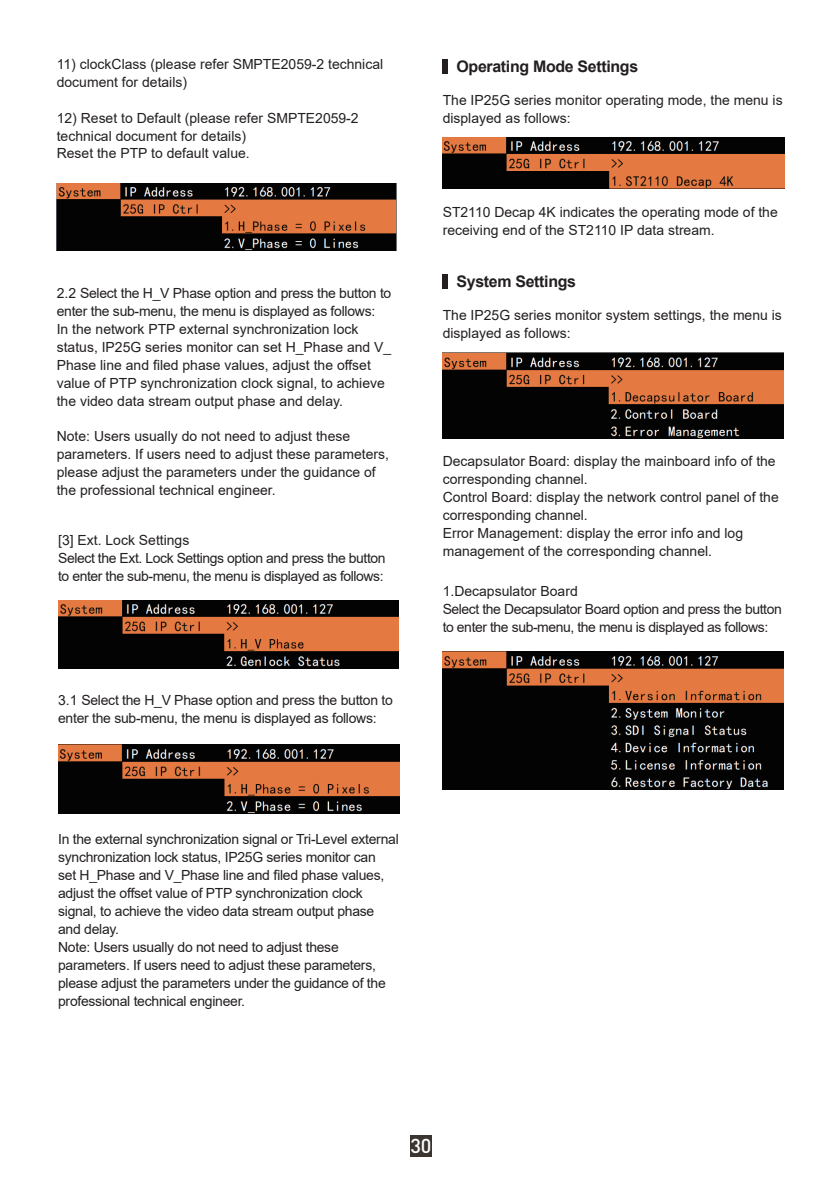
<style>
.page{position:relative;width:840px;height:1191px;background:#fff}
.page>*{position:absolute;margin:0;border:0;box-sizing:border-box;transform-origin:0 0}
.t1{font:500 20px "DIN Pro";color:#fff}
.t2{font:700 16px "Arial";letter-spacing:-.02em;color:#231f20}
.t3{font:14px/18px "Arial";color:#231f20}
.t4{font:14px/18px "Arial";letter-spacing:-.02em;color:#231f20}
.t5{font:14px/18px "Arial";letter-spacing:-.03em;color:#231f20}
</style>
<div class="page">
<div style="left:410px;top:1135px;width:21px;height:22px;background:#3b3532"></div>
<div style="left:442px;top:59px;width:5px;height:15px;background:#231f20"></div>
<div style="left:442px;top:274px;width:5px;height:15px;background:#231f20"></div>
<img style="left:57px;top:183px;width:339px;height:68px">
<img style="left:58px;top:600px;width:340px;height:68px">
<img style="left:58px;top:745px;width:341px;height:68px">
<img style="left:442px;top:137px;width:341px;height:52px">
<img style="left:442px;top:352px;width:341px;height:86px">
<img style="left:442px;top:652px;width:341px;height:137px">
<p class="t3" style="left:57px;top:55px;width:328px">11) clockClass (please refer SMPTE2059-2 technical document for details)</p>
<p class="t3" style="left:57px;top:109px;width:303px">12) Reset to Default (please refer SMPTE2059-2 technical document for details)<br>Reset the PTP to default value.</p>
<p class="t3" style="left:57px;top:284px;width:336px">2.2 Select the H_V Phase option and press the button to enter the sub-menu, the menu is displayed as follows:<br>In the network PTP external synchronization lock status, IP25G series monitor can set H_Phase and V_ Phase line and filed phase values, adjust the offset value of PTP synchronization clock signal, to achieve the video data stream output phase and delay.</p>
<p class="t3" style="left:57px;top:427px;width:333px">Note: Users usually do not need to adjust these parameters. If users need to adjust these parameters, please adjust the parameters under the guidance of the professional technical engineer.</p>
<p class="t5" style="left:58px;top:531px;width:329px">[3] Ext. Lock Settings<br>Select the Ext. Lock Settings option and press the button to enter the sub-menu, the menu is displayed as follows:</p>
<p class="t4" style="left:58px;top:690px;width:336px">3.1 Select the H_V Phase option and press the button to enter the sub-menu, the menu is displayed as follows:</p>
<p class="t4" style="left:58px;top:830px;width:342px">In the external synchronization signal or Tri-Level external synchronization lock status, IP25G series monitor can<br>set H_Phase and V_Phase line and filed phase values, adjust the offset value of PTP synchronization clock signal, to achieve the video data stream output phase and delay.<br>Note: Users usually do not need to adjust these parameters. If users need to adjust these parameters, please adjust the parameters under the guidance of the professional technical engineer.</p>
<p class="t2" style="left:456px;top:55px;width:183px">Operating Mode Settings</p>
<p class="t3" style="left:442px;top:91px;width:341px">The IP25G series monitor operating mode, the menu is displayed as follows:</p>
<p class="t3" style="left:442px;top:203px;width:336px">ST2110 Decap 4K indicates the operating mode of the receiving end of the ST2110 IP data stream.</p>
<p class="t2" style="left:456px;top:270px;width:121px">System Settings</p>
<p class="t3" style="left:442px;top:305px;width:340px">The IP25G series monitor system settings, the menu is displayed as follows:</p>
<p class="t3" style="left:442px;top:452px;width:337px">Decapsulator Board: display the mainboard info of the corresponding channel.<br>Control Board: display the network control panel of the corresponding channel.<br>Error Management: display the error info and log management of the corresponding channel.</p>
<p class="t5" style="left:442px;top:582px;width:340px">1.Decapsulator Board<br>Select the Decapsulator Board option and press the button to enter the sub-menu, the menu is displayed as follows:</p>
<h1 class="t1" style="left:410px;top:1132px;width:23px">3 030</h1>
</div>
